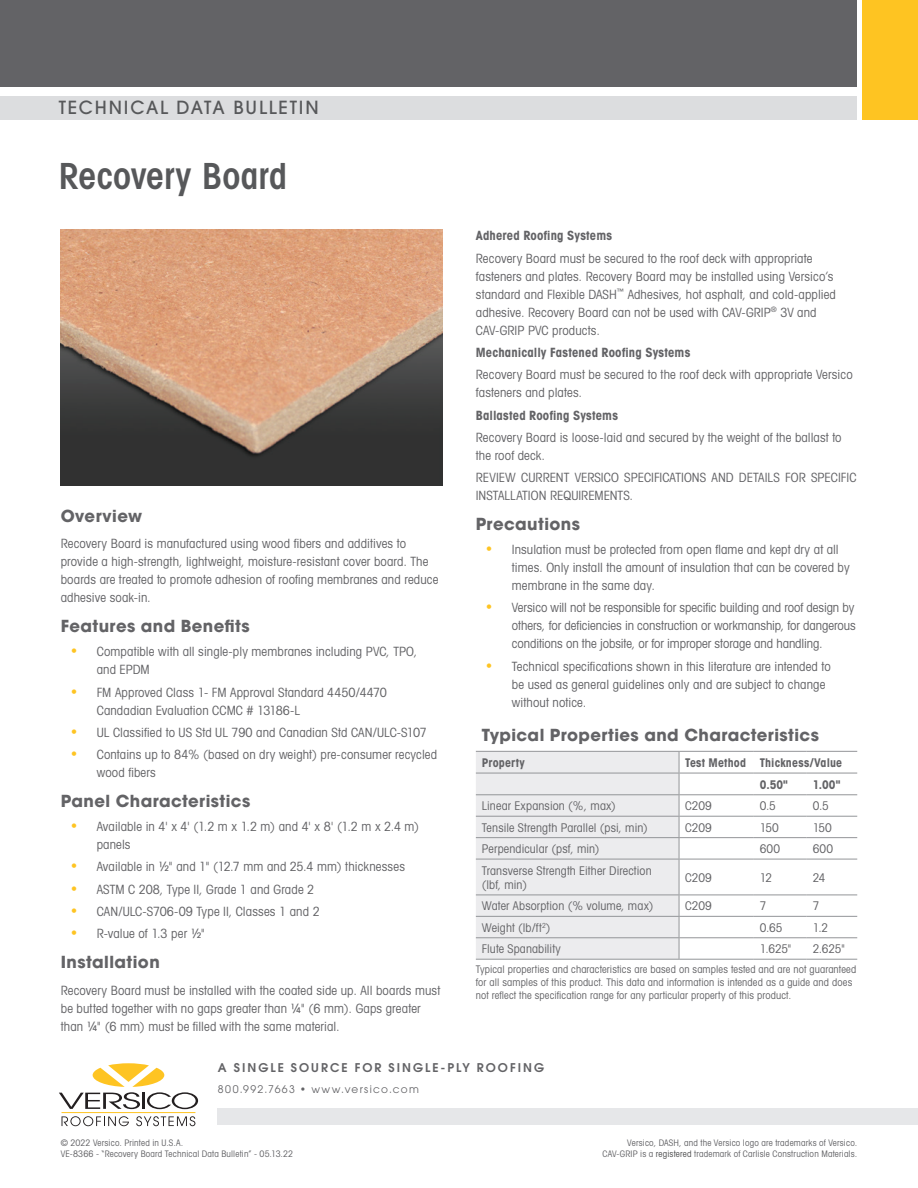
<style>
.page{position:relative;width:918px;height:1188px;background:#fff}
.page>*{position:absolute;margin:0;border:0;box-sizing:border-box;transform-origin:0 0}
.t1{font:600 condensed 36px "Avant Garde";letter-spacing:.005em;color:#57585a}
.t2{font:500 18px "Avant Garde";letter-spacing:.1em;color:#57585a}
.Body_Copy{font:700 16.5px "Avant Garde";letter-spacing:.025em;color:#636366}
.Body_Copy-2{font:condensed 12.75px/18px "Avant Garde";letter-spacing:.01em;color:#636366}
.t3{font:700 condensed 12.75px "Avant Garde";letter-spacing:.01em;color:#636366}
.t4{font:condensed 12px/14.4px "Avant Garde";letter-spacing:.01em;color:#636366}
.t5{font:700 condensed 12px "Avant Garde";letter-spacing:.015em;color:#636366}
.t6{font:600 12px "Avant Garde";letter-spacing:.17em;color:#636366}
.t7{font:condensed 10.5px/12.8px "Avant Garde";letter-spacing:.01em;color:#636366}
.t8{font:10.5px "Avant Garde";letter-spacing:.13em;color:#636366}
.t9{font:condensed 9px "Avant Garde";letter-spacing:.02em;color:#636366}
.s1{font-stretch:normal;font-size:14.25px;color:#fec422}
.s2{color:#4b4c4d}
</style>
<div class="page">
<div style="left:0;top:96px;width:856px;height:23px;background:#dcdddf"></div>
<div style="left:0;top:0;width:856px;height:87px;background:#636366"></div>
<div style="left:863px;top:0;width:55px;height:119px;background:#fec422"></div>
<img style="left:61px;top:230px;width:381px;height:256px">
<div style="left:218px;top:1108px;width:700px;height:17px;background:#e6e7e9"></div>
<svg style="left:62px;top:1116px;width:67px;height:10px"></svg>
<svg style="left:136px;top:1116px;width:59px;height:10px"></svg>
<hr style="left:62px;top:1112px;width:133px;height:1px;background:#fec422">
<svg style="left:59px;top:1063px;width:139px;height:46px"></svg>
<hr style="left:679px;top:751px;width:75px;height:1px;background:#939598">
<hr style="left:754px;top:751px;width:53px;height:1px;background:#939598">
<hr style="left:807px;top:751px;width:50px;height:1px;background:#939598">
<hr style="left:679px;top:773px;width:75px;height:1px;background:#939598">
<hr style="left:754px;top:773px;width:53px;height:1px;background:#939598">
<hr style="left:807px;top:773px;width:50px;height:1px;background:#939598">
<hr style="left:679px;top:794px;width:75px;height:1px;background:#939598">
<hr style="left:754px;top:794px;width:53px;height:1px;background:#939598">
<hr style="left:807px;top:794px;width:50px;height:1px;background:#939598">
<hr style="left:679px;top:816px;width:75px;height:1px;background:#939598">
<hr style="left:754px;top:816px;width:53px;height:1px;background:#939598">
<hr style="left:807px;top:816px;width:50px;height:1px;background:#939598">
<hr style="left:679px;top:837px;width:75px;height:1px;background:#939598">
<hr style="left:754px;top:837px;width:53px;height:1px;background:#939598">
<hr style="left:807px;top:837px;width:50px;height:1px;background:#939598">
<hr style="left:679px;top:859px;width:75px;height:1px;background:#939598">
<hr style="left:754px;top:859px;width:53px;height:1px;background:#939598">
<hr style="left:807px;top:859px;width:50px;height:1px;background:#939598">
<hr style="left:679px;top:895px;width:75px;height:1px;background:#939598">
<hr style="left:754px;top:895px;width:53px;height:1px;background:#939598">
<hr style="left:807px;top:895px;width:50px;height:1px;background:#939598">
<hr style="left:679px;top:916px;width:75px;height:1px;background:#939598">
<hr style="left:754px;top:916px;width:53px;height:1px;background:#939598">
<hr style="left:807px;top:916px;width:50px;height:1px;background:#939598">
<hr style="left:679px;top:937px;width:75px;height:1px;background:#939598">
<svg style="left:476px;top:751px;width:204px;height:208px;background:#e7e7e9"></svg>
<hr style="left:754px;top:937px;width:53px;height:1px;background:#939598">
<hr style="left:807px;top:937px;width:50px;height:1px;background:#939598">
<hr style="left:476px;top:959px;width:203px;height:1px;background:#939598">
<hr style="left:679px;top:959px;width:75px;height:1px;background:#939598">
<hr style="left:754px;top:959px;width:53px;height:1px;background:#939598">
<hr style="left:807px;top:959px;width:50px;height:1px;background:#939598">
<p class="t2" style="left:59px;top:97px;width:261px">TECHNICAL DATA BULLETIN</p>
<p class="t1" style="left:59px;top:154px;width:230px">Recovery Board</p>
<p class="Body_Copy" style="left:61px;top:505px;width:83px">Overview</p>
<p class="Body_Copy-2" style="left:61px;top:535px;width:379px">Recovery Board is manufactured using wood fibers and additives to provide a high-strength, lightweight, moisture-resistant cover board. The boards are treated to promote adhesion of roofing membranes and reduce adhesive soak-in.</p>
<p class="Body_Copy" style="left:61px;top:616px;width:190px">Features and Benefits</p>
<p class="Body_Copy-2" style="left:97px;top:642px;width:322px;text-indent:-27px"><span class="s1">•</span> Compatible with all single-ply membranes including PVC, TPO, and EPDM</p>
<p class="Body_Copy-2" style="left:97px;top:683px;width:292px;text-indent:-27px"><span class="s1">•</span> FM Approved Class 1- FM Approval Standard 4450/4470<br>Candadian Evaluation CCMC # 13186-L</p>
<p class="Body_Copy-2" style="left:70px;top:723px;width:359px"><span class="s1">•</span> UL Classified to US Std UL 790 and Canadian Std CAN/ULC-S107</p>
<p class="Body_Copy-2" style="left:97px;top:745px;width:342px;text-indent:-27px"><span class="s1">•</span> Contains up to 84% (based on dry weight) pre-consumer recycled wood fibers</p>
<p class="Body_Copy" style="left:61px;top:790px;width:191px">Panel Characteristics</p>
<p class="Body_Copy-2" style="left:97px;top:817px;width:324px;text-indent:-27px"><span class="s1">•</span> Available in 4' x 4' (1.2 m x 1.2 m) and 4' x 8' (1.2 m x 2.4 m) panels</p>
<p class="Body_Copy-2" style="left:70px;top:857px;width:337px"><span class="s1">•</span> Available in ½" and 1" (12.7 mm and 25.4 mm) thicknesses</p>
<p class="Body_Copy-2" style="left:70px;top:880px;width:246px"><span class="s1">•</span> ASTM C 208, Type II, Grade 1 and Grade 2</p>
<p class="Body_Copy-2" style="left:70px;top:902px;width:252px"><span class="s1">•</span> CAN/ULC-S706-09 Type II, Classes 1 and 2</p>
<p class="Body_Copy-2" style="left:70px;top:924px;width:137px"><span class="s1">•</span> R-value of 1.3 per ½"</p>
<p class="Body_Copy" style="left:61px;top:951px;width:101px">Installation</p>
<p class="Body_Copy-2" style="left:61px;top:981px;width:381px">Recovery Board must be installed with the coated side up. All boards must be butted together with no gaps greater than ¼" (6 mm). Gaps greater than ¼" (6 mm) must be filled with the same material.</p>
<p class="t3" style="left:476px;top:227px;width:138px">Adhered Roofing Systems</p>
<p class="Body_Copy-2" style="left:476px;top:249px;width:362px">Recovery Board must be secured to the roof deck with appropriate fasteners and plates. Recovery Board may be installed using Versico’s standard and Flexible DASH<sup>™</sup> Adhesives, hot asphalt, and cold-applied adhesive. Recovery Board can not be used with CAV-GRIP<sup>®</sup> 3V and CAV-GRIP PVC products.</p>
<p class="t3" style="left:476px;top:344px;width:216px">Mechanically Fastened Roofing Systems</p>
<p class="Body_Copy-2" style="left:476px;top:365px;width:378px">Recovery Board must be secured to the roof deck with appropriate Versico fasteners and plates.</p>
<p class="t3" style="left:476px;top:407px;width:144px">Ballasted Roofing Systems</p>
<p class="Body_Copy-2" style="left:476px;top:428px;width:367px">Recovery Board is loose-laid and secured by the weight of the ballast to the roof deck.</p>
<p class="Body_Copy-2" style="left:476px;top:468px;width:382px">REVIEW CURRENT VERSICO SPECIFICATIONS AND DETAILS FOR SPECIFIC<br>INSTALLATION REQUIREMENTS.</p>
<p class="Body_Copy" style="left:476px;top:513px;width:106px">Precautions</p>
<p class="Body_Copy-2" style="left:512px;top:540px;width:339px;text-indent:-27px"><span class="s1">•</span> Insulation must be protected from open flame and kept dry at all times. Only install the amount of insulation that can be covered by membrane in the same day.</p>
<p class="Body_Copy-2" style="left:512px;top:598px;width:346px;text-indent:-27px"><span class="s1">•</span> Versico will not be responsible for specific building and roof design by others, for deficiencies in construction or workmanship, for dangerous conditions on the jobsite, or for improper storage and handling.</p>
<p class="Body_Copy-2" style="left:512px;top:657px;width:321px;text-indent:-27px"><span class="s1">•</span> Technical specifications shown in this literature are intended to be used as general guidelines only and are subject to change without notice.</p>
<p class="Body_Copy" style="left:482px;top:725px;width:339px">Typical Properties and Characteristics</p>
<p class="t5" style="left:482px;top:755px;width:44px">Property</p>
<p class="t5" style="left:685px;top:755px;width:62px">Test Method</p>
<p class="t5" style="left:760px;top:755px;width:84px">Thickness/Value</p>
<p class="t5" style="left:760px;top:777px;width:29px">0.50"</p>
<p class="t5" style="left:813px;top:777px;width:29px">1.00"</p>
<p class="t4" style="left:482px;top:798px;width:136px">Linear Expansion (%, max)</p>
<p class="t4" style="left:685px;top:798px;width:28px">C209</p>
<p class="t4" style="left:760px;top:798px;width:18px">0.5</p>
<p class="t4" style="left:813px;top:798px;width:18px">0.5</p>
<p class="t4" style="left:482px;top:820px;width:167px">Tensile Strength Parallel (psi, min)</p>
<p class="t4" style="left:685px;top:820px;width:28px">C209</p>
<p class="t4" style="left:760px;top:820px;width:21px">150</p>
<p class="t4" style="left:813px;top:820px;width:21px">150</p>
<p class="t4" style="left:482px;top:841px;width:119px">Perpendicular (psf, min)</p>
<p class="t4" style="left:760px;top:841px;width:22px">600</p>
<p class="t4" style="left:813px;top:841px;width:22px">600</p>
<p class="t4" style="left:482px;top:863px;width:171px">Transverse Strength Either Direction (lbf, min)</p>
<p class="t4" style="left:685px;top:870px;width:28px">C209</p>
<p class="t4" style="left:760px;top:870px;width:14px">12</p>
<p class="t4" style="left:813px;top:870px;width:14px">24</p>
<p class="t4" style="left:482px;top:899px;width:173px">Water Absorption (% volume, max)</p>
<p class="t4" style="left:685px;top:899px;width:28px">C209</p>
<p class="t4" style="left:760px;top:899px;width:8px">7</p>
<p class="t4" style="left:813px;top:899px;width:8px">7</p>
<p class="t4" style="left:482px;top:920px;width:70px">Weight (lb/ft<sup>2</sup>)</p>
<p class="t4" style="left:760px;top:920px;width:24px">0.65</p>
<p class="t4" style="left:813px;top:920px;width:17px">1.2</p>
<p class="t4" style="left:482px;top:941px;width:81px">Flute Spanability</p>
<p class="t4" style="left:760px;top:941px;width:33px">1.625"</p>
<p class="t4" style="left:813px;top:941px;width:34px">2.625"</p>
<p class="t7" style="left:476px;top:963px;width:382px">Typical properties and characteristics are based on samples tested and are not guaranteed for all samples of this product. This data and information is intended as a guide and does not reflect the specification range for any particular property of this product.</p>
<p class="t6" style="left:218px;top:1060px;width:328px">A SINGLE SOURCE FOR SINGLE-PLY ROOFING</p>
<p class="t8" style="left:218px;top:1083px;width:203px">800.992.7663 • www.versico.com</p>
<p class="t9" style="left:61px;top:1138px;width:124px">© 2022 Versico. Printed in U.S.A.</p>
<p class="t9" style="left:61px;top:1148px;width:234px">VE-8366 - “Recovery Board Technical Data Bulletin” - 05.13.22</p>
<p class="t9" style="left:627px;top:1138px;width:231px">Versico, DASH, and the Versico logo are trademarks of Versico.</p>
<p class="t9" style="left:603px;top:1148px;width:256px">CAV-GRIP is a <span class="s2">registered</span> trademark of Carlisle Construction Materials.</p>
</div>
